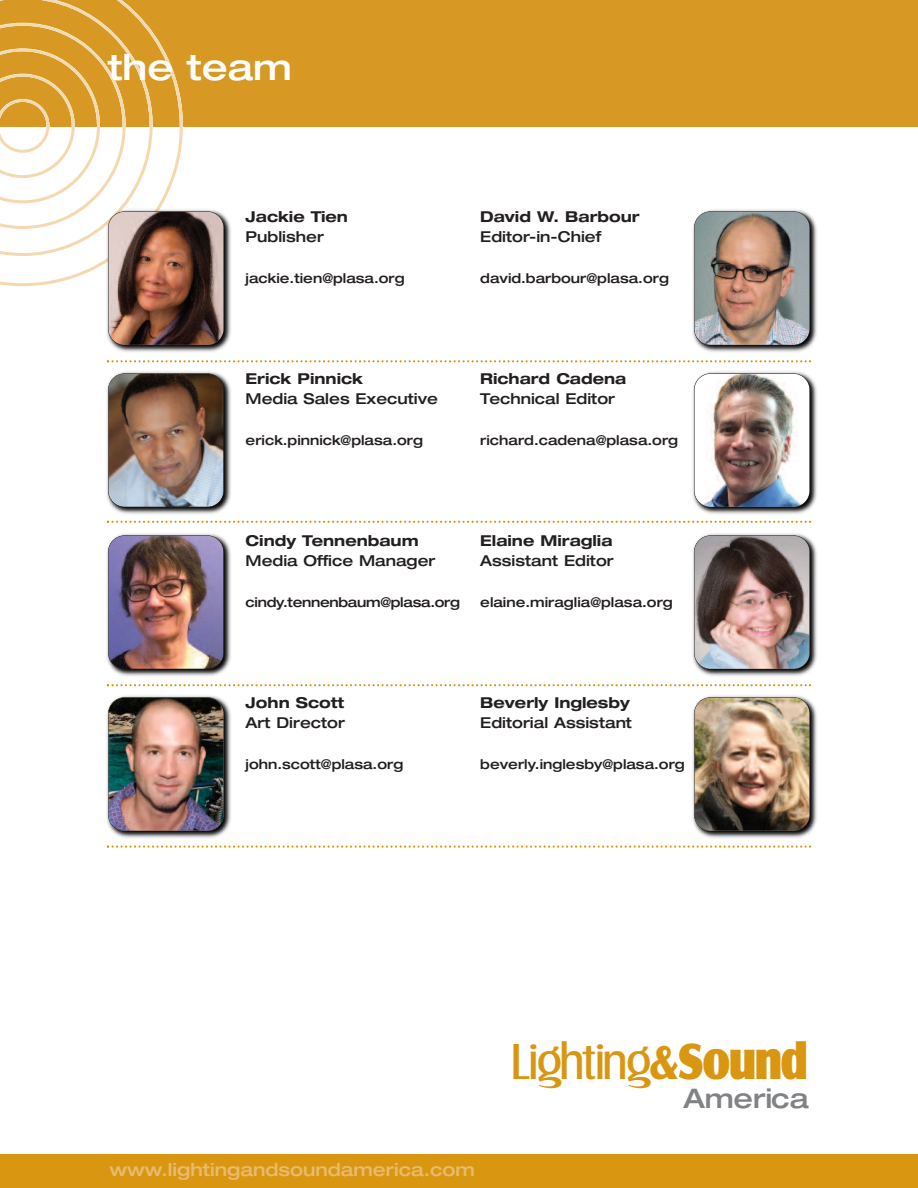
<style>
.page{position:relative;width:918px;height:1188px;background:#fff}
.page>*{position:absolute;margin:0;border:0;box-sizing:border-box;transform-origin:0 0}
.t1{font:52.5px "Castle T";letter-spacing:-.055em;color:#d99611;scale:.9 1}
.t2{font:500 expanded 36px "Helvetica Neue";color:#fff}
.t3{font:500 expanded 27px "Helvetica Neue";color:#808285}
.t4{font:500 expanded 18px "Helvetica Neue";color:#e9bb70}
.t5{font:500 expanded 15px "Helvetica Neue";color:#231f20}
.t6{font:700 expanded 15px "Helvetica Neue";color:#231f20}
.t7{font:500 expanded 13.5px "Helvetica Neue";color:#231f20}
.t8{font:500 expanded 13.5px "Helvetica Neue";letter-spacing:-.02em;color:#231f20}
.s1{font-weight:700}
.s2{font-family:"Castle T Ultr"}
</style>
<div class="page">
<div style="left:0;top:1154px;width:918px;height:34px;background:#d99611"></div>
<div style="left:0;top:0;width:918px;height:127px;background:#d79924"></div>
<svg style="left:0;top:0;width:183px;height:286px"></svg>
<img style="left:103px;top:206px;width:128px;height:146px">
<img style="left:108px;top:212px;width:116px;height:133px;border-radius:16px">
<div style="left:108px;top:211px;width:116px;height:134px;border:1px solid #231f20;border-radius:17px"></div>
<img style="left:692px;top:209px;width:125px;height:143px">
<img style="left:694px;top:212px;width:116px;height:133px;border-radius:16px">
<div style="left:694px;top:211px;width:116px;height:134px;border:1px solid #231f20;border-radius:17px"></div>
<img style="left:106px;top:371px;width:125px;height:143px">
<img style="left:108px;top:374px;width:116px;height:133px;border-radius:16px">
<div style="left:108px;top:373px;width:116px;height:134px;border:1px solid #231f20;border-radius:17px"></div>
<img style="left:106px;top:533px;width:125px;height:143px">
<img style="left:108px;top:536px;width:116px;height:133px;border-radius:16px">
<div style="left:108px;top:535px;width:116px;height:134px;border:1px solid #231f20;border-radius:17px"></div>
<svg style="left:107px;top:360px;width:704px;height:2px"></svg>
<svg style="left:107px;top:521px;width:704px;height:2px"></svg>
<svg style="left:107px;top:684px;width:704px;height:2px"></svg>
<svg style="left:107px;top:845px;width:704px;height:3px"></svg>
<img style="left:692px;top:695px;width:125px;height:143px">
<img style="left:694px;top:698px;width:116px;height:133px;border-radius:16px">
<div style="left:694px;top:697px;width:116px;height:134px;border:1px solid #231f20;border-radius:17px"></div>
<img style="left:692px;top:371px;width:125px;height:143px">
<img style="left:694px;top:374px;width:116px;height:133px;border-radius:16px">
<div style="left:694px;top:373px;width:116px;height:134px;border:1px solid #231f20;border-radius:17px"></div>
<img style="left:692px;top:533px;width:125px;height:143px">
<img style="left:694px;top:536px;width:116px;height:133px;border-radius:16px">
<div style="left:694px;top:535px;width:116px;height:134px;border:1px solid #231f20;border-radius:17px"></div>
<img style="left:106px;top:695px;width:125px;height:143px">
<img style="left:108px;top:698px;width:116px;height:133px;border-radius:16px">
<div style="left:108px;top:697px;width:116px;height:134px;border:1px solid #231f20;border-radius:17px"></div>
<h2 class="t2" style="left:108px;top:55px;width:185px">the team</h2>
<p class="t6" style="left:246px;top:211px;width:104px">Jackie Tien</p>
<p class="t5" style="left:246px;top:232px;width:80px">Publisher</p>
<p class="t7" style="left:246px;top:273px;width:161px">jackie.tien@plasa.org</p>
<p class="t6" style="left:246px;top:373px;width:119px">Erick Pinnick</p>
<p class="t5" style="left:246px;top:394px;width:194px">Media Sales Executive</p>
<p class="t7" style="left:246px;top:435px;width:179px">erick.pinnick@plasa.org</p>
<p class="t6" style="left:480px;top:211px;width:161px">David W. Barbour</p>
<p class="t5" style="left:480px;top:232px;width:123px">Editor-in-Chief</p>
<p class="t7" style="left:480px;top:273px;width:190px">david.barbour@plasa.org</p>
<p class="t6" style="left:480px;top:373px;width:148px">Richard Cadena</p>
<p class="t5" style="left:480px;top:394px;width:136px">Technical Editor</p>
<p class="t7" style="left:480px;top:435px;width:200px">richard.cadena@plasa.org</p>
<p class="t6" style="left:246px;top:535px;width:175px">Cindy Tennenbaum</p>
<p class="t5" style="left:246px;top:556px;width:191px">Media Office Manager</p>
<p class="t8" style="left:246px;top:597px;width:216px">cindy.tennenbaum@plasa.org</p>
<p class="t6" style="left:480px;top:535px;width:134px">Elaine Miraglia</p>
<p class="t5" style="left:480px;top:556px;width:135px">Assistant Editor</p>
<p class="t7" style="left:480px;top:597px;width:194px">elaine.miraglia@plasa.org</p>
<p class="t6" style="left:246px;top:697px;width:100px">John Scott</p>
<p class="t5" style="left:246px;top:718px;width:101px">Art Director</p>
<p class="t7" style="left:246px;top:759px;width:159px">john.scott@plasa.org</p>
<p class="t6" style="left:480px;top:697px;width:151px">Beverly Inglesby</p>
<p class="t5" style="left:480px;top:718px;width:153px">Editorial Assistant</p>
<p class="t7" style="left:480px;top:759px;width:206px">beverly.inglesby@plasa.org</p>
<h1 class="t1" style="left:510px;top:1030px;width:333px">Lighting<span class="s1">&amp;</span><span class="s2">Sound</span></h1>
<h3 class="t3" style="left:683px;top:1089px;width:127px">America</h3>
<h3 class="t4" style="left:110px;top:1163px;width:367px">www.lightingandsoundamerica.com</h3>
</div>
